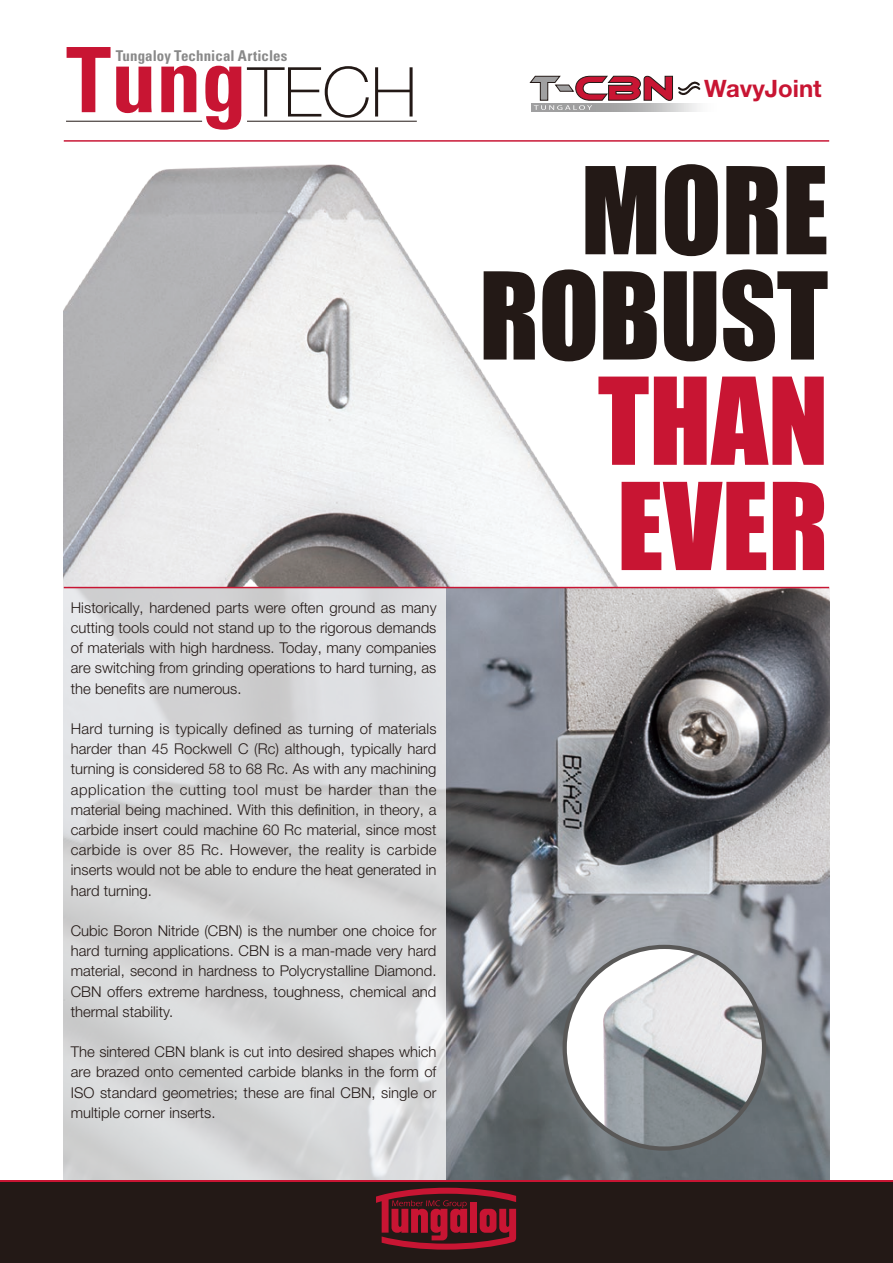
<style>
.page{position:relative;width:893px;height:1263px;background:#fff}
.page>*{position:absolute;margin:0;border:0;box-sizing:border-box;transform-origin:0 0}
.t1{font:111.6px/105.3px "Impact";letter-spacing:-.005em;color:#231916;text-align:right}
.t2{font:111.6px/105.3px "Impact";color:#c81533}
.t3{font:700 24px "Helvetica Neue LTW1 G";color:#c81533}
.t4{font:300 14.85px/20.2px "Helvetica Neue LTW1 G";color:#231916;text-align:justify}
.t5{font:700 condensed 14.85px "Univers";letter-spacing:.005em;color:#898989}
</style>
<div class="page">
<img style="left:64px;top:164px;width:636px;height:423px">
<img style="left:446px;top:588px;width:383px;height:592px">
<svg style="left:64px;top:588px;width:382px;height:592px;background:#d6d7d8"></svg>
<hr style="left:64px;top:140px;width:765px;height:2px;background:#c81533">
<svg style="left:67px;top:47px;width:85px;height:66px"></svg>
<svg style="left:161px;top:66px;width:35px;height:46px"></svg>
<svg style="left:205px;top:66px;width:36px;height:64px"></svg>
<svg style="left:247px;top:66px;width:122px;height:52px"></svg>
<svg style="left:375px;top:67px;width:38px;height:50px"></svg>
<hr style="left:66px;top:121px;width:136px;height:1px;background:#231916">
<hr style="left:247px;top:121px;width:170px;height:1px;background:#231916">
<div style="left:0;top:1181px;width:893px;height:82px;background:#231916"></div>
<hr style="left:0;top:1180px;width:893px;height:1px;background:#c81533">
<svg style="left:376px;top:1188px;width:140px;height:61px"></svg>
<hr style="left:64px;top:587px;width:765px;height:1px;background:#c81533">
<svg style="left:531px;top:110px;width:167px;height:2px"></svg>
<div style="left:532px;top:104px;width:185px;height:7px;background:#fcfcfc"></div>
<svg style="left:529px;top:76px;width:172px;height:34px"></svg>
<div style="left:565px;top:947px;width:199px;height:201px;background:#fff;border-radius:50%"></div>
<img style="left:603px;top:952px;width:161px;height:196px">
<div style="left:563px;top:945px;width:203px;height:206px;border:4px solid #595857;border-radius:50%"></div>
<p class="t5" style="left:116px;top:46px;width:173px">Tungaloy Technical Articles</p>
<p class="t4" style="left:71px;top:597px;width:367px">Historically, hardened parts were often ground as many cutting tools could not stand up to the rigorous demands of materials with high hardness. Today, many companies are switching from grinding operations to hard turning, as the benefits are numerous.</p>
<p class="t4" style="left:71px;top:718px;width:367px">Hard turning is typically defined as turning of materials harder than 45 Rockwell C (Rc) although, typically hard turning is considered 58 to 68 Rc. As with any machining application the cutting tool must be harder than the material being machined. With this definition in, theory a, carbide insert could machine 60 Rc material, since most carbide is over 85 Rc. However, the reality is carbide inserts would not be able to endure the heat generated in hard turning.</p>
<p class="t4" style="left:71px;top:920px;width:367px">Cubic Boron Nitride (CBN) is the number one choice for hard turning applications. CBN is a man-made very hard material, second in hardness to Polycrystalline Diamond.<br>CBN offers extreme hardness, toughness, chemical and thermal stability.</p>
<p class="t4" style="left:71px;top:1042px;width:367px">The sintered CBN blank is cut into desired shapes which are brazed onto cemented carbide blanks in the form of ISO standard geometries; these are final CBN, single or multiple corner inserts.</p>
<h2 class="t3" style="left:704px;top:74px;width:119px">WavyJoint</h2>
<h1 class="t1" style="left:479px;top:155px;width:351px">MORE<br>ROBUST</h1>
<h1 class="t2" style="left:598px;top:365px;width:232px">THAN<br>EVER</h1>
</div>
